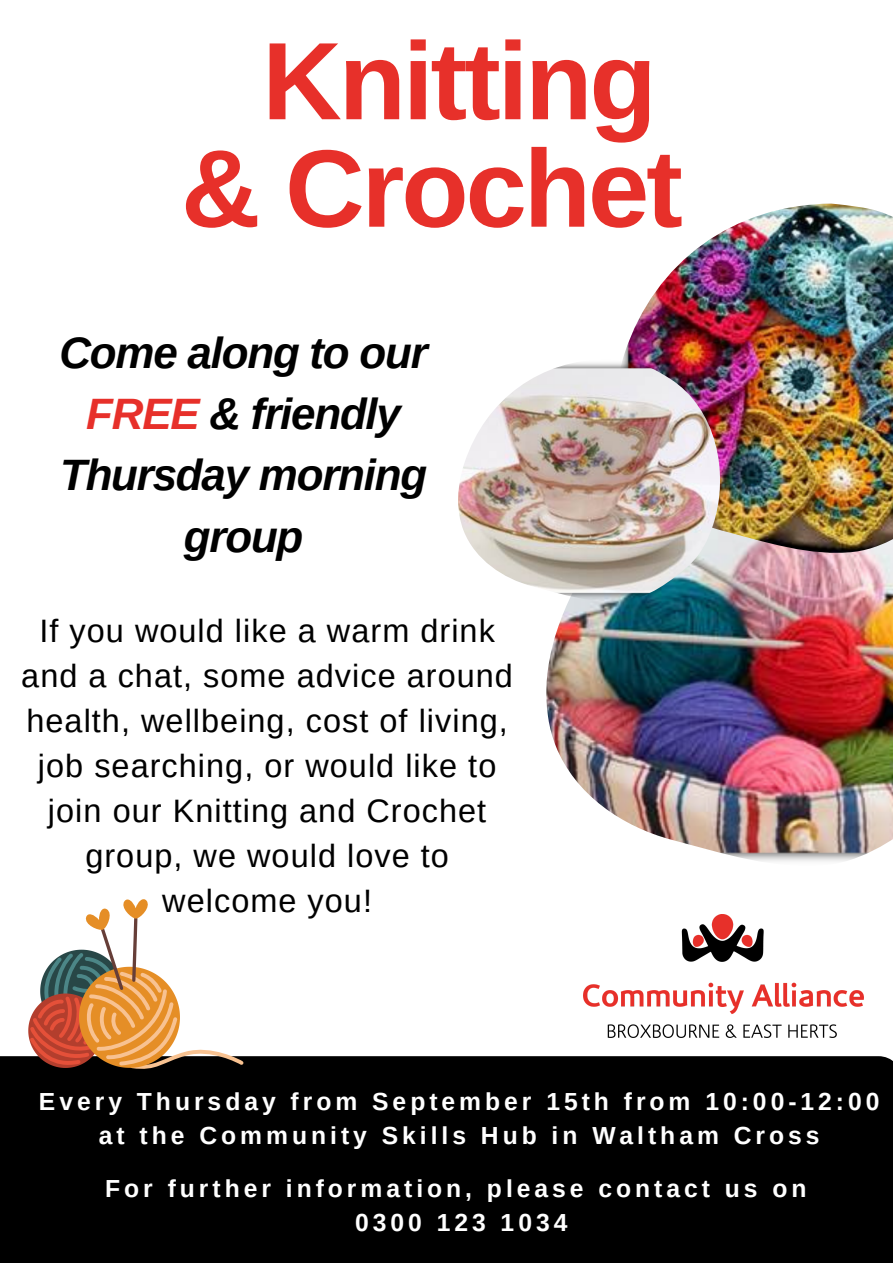
<style>
.page{position:relative;width:893px;height:1263px;background:#fff}
.page>*{position:absolute;margin:0;border:0;box-sizing:border-box;transform-origin:0 0}
.t1{font:700 110.18px/107.4px "Arimo";letter-spacing:-.03em;color:#e7302a;text-align:center}
.t2{font:italic 700 43.95px/61.3px "Arimo";letter-spacing:-.025em;color:#000;text-align:center}
.t3{font:32.4px/45px "Arimo";letter-spacing:.03em;color:#000;text-align:center}
.t4{font:700 24.67px/34.3px "Arimo";letter-spacing:.16em;color:#fff;text-align:center}
.s1{color:#e7302a}
</style>
<div class="page">
<img style="left:584px;top:914px;width:279px;height:123px">
<div style="left:0;top:1056px;width:893px;height:207px;background:#000"></div>
<img style="left:546px;top:557px;width:347px;height:305px">
<img style="left:623px;top:204px;width:270px;height:353px">
<img style="left:458px;top:359px;width:266px;height:243px">
<svg style="left:28px;top:899px;width:216px;height:170px"></svg>
<h1 class="t1" style="left:181px;top:27px;width:503px">Knitting<br>&amp; Crochet</h1>
<h2 class="t2" style="left:59px;top:322px;width:370px">Come along to our<br><span class="s1">FREE</span> &amp; friendly<br>Thursday morning group</h2>
<p class="t3" style="left:21px;top:608px;width:493px">If you would like a warm drink and a chat, some advice around health, wellbeing, cost of living, job searching, or would like to join our Knitting and Crochet group, we would love to welcome you!</p>
<p class="t4" style="left:39px;top:1084px;width:842px">Every Thursday from September 15th from 10:00-12:00 at the Community Skills Hub in Waltham Cross</p>
<p class="t4" style="left:105px;top:1171px;width:703px">For further information, please contact us on<br>0300 123 1034</p>
</div>
